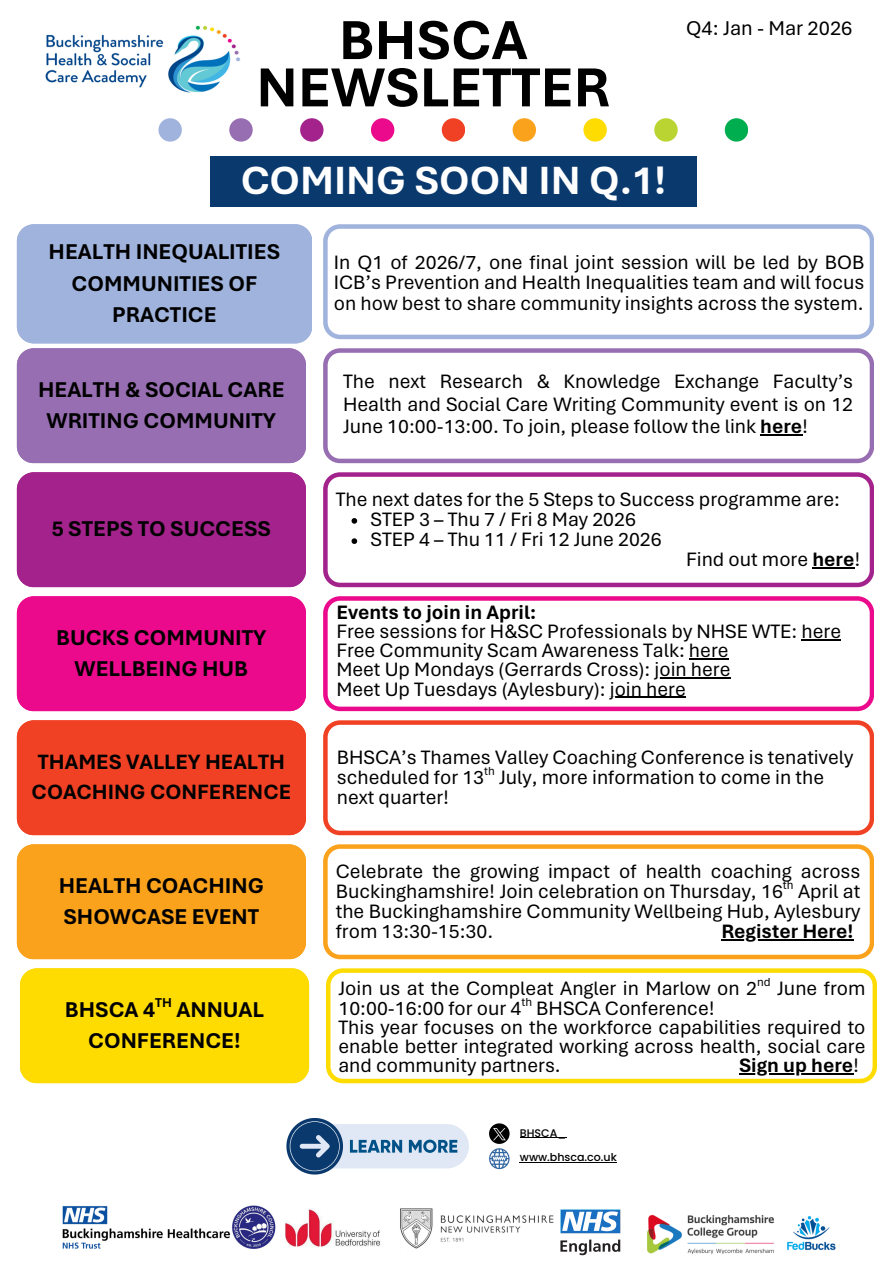
<style>
.page{position:relative;width:894px;height:1264px;background:#fff}
.page>*{position:absolute;margin:0;border:0;box-sizing:border-box;transform-origin:0 0}
.t1{font:700 57.6px/47.2px "Aptos";color:#000;text-align:center}
.t2{font:700 41.4px "Aptos";color:#fff}
.t3{font:700 22.5px/31.5px "Aptos";color:#000;text-align:center}
.t4{font:700 21.75px/30.5px "Aptos";color:#000}
.t5{font:21px "Aptos";color:#000}
.t6{font:20.4px/20.2px "Aptos";color:#000;text-align:justify}
.t7{font:700 20.4px "Aptos";color:#000}
.t8{font:700 13.5px "Aptos";color:#000}
.t9{font:12.3px "Aptos";color:#000}
.t10{font:500 11.1px "Poppins";color:#000}
.s1{font-weight:700}
.s2{font-weight:400}
</style>
<div class="page">
<div style="left:210px;top:156px;width:486px;height:50px;background:#0a396d"></div>
<svg style="left:724px;top:118px;width:24px;height:24px"></svg>
<svg style="left:441px;top:118px;width:24px;height:24px"></svg>
<svg style="left:654px;top:118px;width:23px;height:24px"></svg>
<svg style="left:583px;top:118px;width:23px;height:24px"></svg>
<svg style="left:512px;top:118px;width:24px;height:24px"></svg>
<svg style="left:371px;top:118px;width:23px;height:24px"></svg>
<svg style="left:300px;top:118px;width:23px;height:24px"></svg>
<svg style="left:229px;top:118px;width:23px;height:24px"></svg>
<svg style="left:158px;top:118px;width:24px;height:24px"></svg>
<img style="left:647px;top:1214px;width:189px;height:41px">
<img style="left:62px;top:1205px;width:492px;height:44px">
<img style="left:560px;top:1209px;width:60px;height:46px">
<svg style="left:323px;top:348px;width:550px;height:115px"></svg>
<svg style="left:17px;top:224px;width:295px;height:239px;background:#9f95ca"></svg>
<svg style="left:323px;top:224px;width:550px;height:115px"></svg>
<div style="left:17px;top:472px;width:289px;height:115px;background:#a3228c"></div>
<svg style="left:323px;top:472px;width:550px;height:115px"></svg>
<div style="left:17px;top:596px;width:289px;height:115px;background:#eb098c"></div>
<svg style="left:323px;top:596px;width:550px;height:115px"></svg>
<div style="left:17px;top:720px;width:289px;height:115px;background:#f04124"></div>
<svg style="left:323px;top:720px;width:550px;height:115px"></svg>
<div style="left:17px;top:844px;width:289px;height:115px;background:#faa21c"></div>
<svg style="left:323px;top:844px;width:550px;height:115px"></svg>
<div style="left:20px;top:968px;width:289px;height:115px;background:#fedb01"></div>
<svg style="left:326px;top:968px;width:550px;height:115px"></svg>
<img style="left:45px;top:25px;width:196px;height:68px">
<hr style="left:738px;top:1073px;width:115px;height:1px;background:#000">
<svg style="left:286px;top:1118px;width:182px;height:56px"></svg>
<svg style="left:489px;top:1123px;width:20px;height:46px"></svg>
<hr style="left:519px;top:1137px;width:47px;height:1px;background:#000">
<hr style="left:519px;top:1162px;width:97px;height:1px;background:#000">
<hr style="left:760px;top:434px;width:42px;height:1px;background:#000">
<svg style="left:351px;top:518px;width:6px;height:5px"></svg>
<svg style="left:351px;top:538px;width:6px;height:6px"></svg>
<hr style="left:812px;top:567px;width:42px;height:1px;background:#000">
<hr style="left:801px;top:639px;width:39px;height:1px;background:#000">
<hr style="left:688px;top:658px;width:40px;height:1px;background:#000">
<hr style="left:654px;top:677px;width:76px;height:1px;background:#000">
<hr style="left:609px;top:696px;width:76px;height:2px;background:#000">
<hr style="left:721px;top:939px;width:132px;height:1px;background:#000">
<h1 class="t1" style="left:256px;top:17px;width:355px">BHSCA<br>NEWSLETTER</h1>
<h2 class="t2" style="left:240px;top:155px;width:427px">COMING SOON IN Q.1!</h2>
<p class="t5" style="left:686px;top:15px;width:168px">Q4: Jan - Mar 2026</p>
<p class="t3" style="left:49px;top:236px;width:233px">HEALTH INEQUALITIES<br>COMMUNITIES OF<br>PRACTICE</p>
<p class="t3" style="left:38px;top:373px;width:248px">HEALTH &amp; SOCIAL CARE<br>WRITING COMMUNITY</p>
<p class="t3" style="left:52px;top:513px;width:221px">5 STEPS TO SUCCESS</p>
<p class="t3" style="left:56px;top:621px;width:211px">BUCKS COMMUNITY<br>WELLBEING HUB</p>
<p class="t4" style="left:32px;top:746px;width:261px">THAMES VALLEY HEALTH<br>COACHING CONFERENCE</p>
<p class="t3" style="left:59px;top:869px;width:206px;text-align:left">HEALTH COACHING<br>SHOWCASE EVENT</p>
<p class="t8" style="left:155px;top:993px;width:18px">TH</p>
<p class="t3" style="left:65px;top:993px;width:201px">BHSCA 4 ANNUAL<br>CONFERENCE!</p>
<p class="t6" style="left:334px;top:252px;width:532px">In Q1 of 2026/7, one final joint session will be led by BOB ICB’s Prevention and Health Inequalities team and will focus on how best to share community insights across the system.</p>
<p class="t6" style="left:343px;top:370px;width:511px;line-height:22.5px">The next Research &amp; Knowledge Exchange Faculty’s Health and Social Care Writing Community event is on 12<br>June 10:00-13:00. To join, please follow the link <span class="s1">here</span>!</p>
<p class="t6" style="left:335px;top:489px;width:505px">The next dates for the 5 Steps to Success programme are:</p>
<p class="t6" style="left:370px;top:509px;width:267px">STEP 3 – Thu 7 / Fri 8 May 2026</p>
<p class="t6" style="left:370px;top:529px;width:293px">STEP 4 – Thu 11 / Fri 12 June 2026</p>
<p class="t6" style="left:686px;top:549px;width:176px">Find out more <span class="s1">here</span>!</p>
<p class="t7" style="left:336px;top:600px;width:201px">Events to join in April:</p>
<p class="t6" style="left:336px;top:622px;width:506px;line-height:19.2px;text-align:left">Free sessions for H&amp;SC Professionals by NHSE WTE: here Free Community Scam Awareness Talk: here<br>Meet Up Mondays (Gerrards Cross): join here<br>Meet Up Tuesdays (Aylesbury): join here</p>
<p class="t6" style="left:337px;top:746px;width:518px;text-align:left">BHSCA’s Thames Valley Coaching Conference is tenatively scheduled for 13 July, more information to come in the next quarter!</p>
<p class="t9" style="left:484px;top:763px;width:12px">th</p>
<p class="t6" style="left:335px;top:860px;width:526px">Celebrate the growing impact of health coaching across Buckinghamshire! Join celebration on Thursday, 16 April at the Buckinghamshire Community Wellbeing Hub, Aylesbury from 13:30-15:30.</p>
<p class="t9" style="left:782px;top:877px;width:12px">th</p>
<p class="t7" style="left:721px;top:919px;width:134px">Register Here!</p>
<p class="t9" style="left:756px;top:974px;width:15px">nd</p>
<p class="t6" style="left:338px;top:979px;width:528px;line-height:19.2px">Join us at the Compleat Angler in Marlow on 2 June from<br>10:00-16:00 for our 4 BHSCA Conference!</p>
<p class="t9" style="left:521px;top:993px;width:12px">th</p>
<p class="t6" style="left:338px;top:1017px;width:528px;line-height:19.2px">This year focuses on the workforce capabilities required to enable better integrated working across health, social care and community partners.</p>
<p class="t7" style="left:738px;top:1052px;width:122px">Sign up here<span class="s2">!</span></p>
<p class="t10" style="left:519px;top:1125px;width:48px">BHSCA_</p>
<p class="t10" style="left:519px;top:1149px;width:98px">www.bhsca.co.uk</p>
</div>
